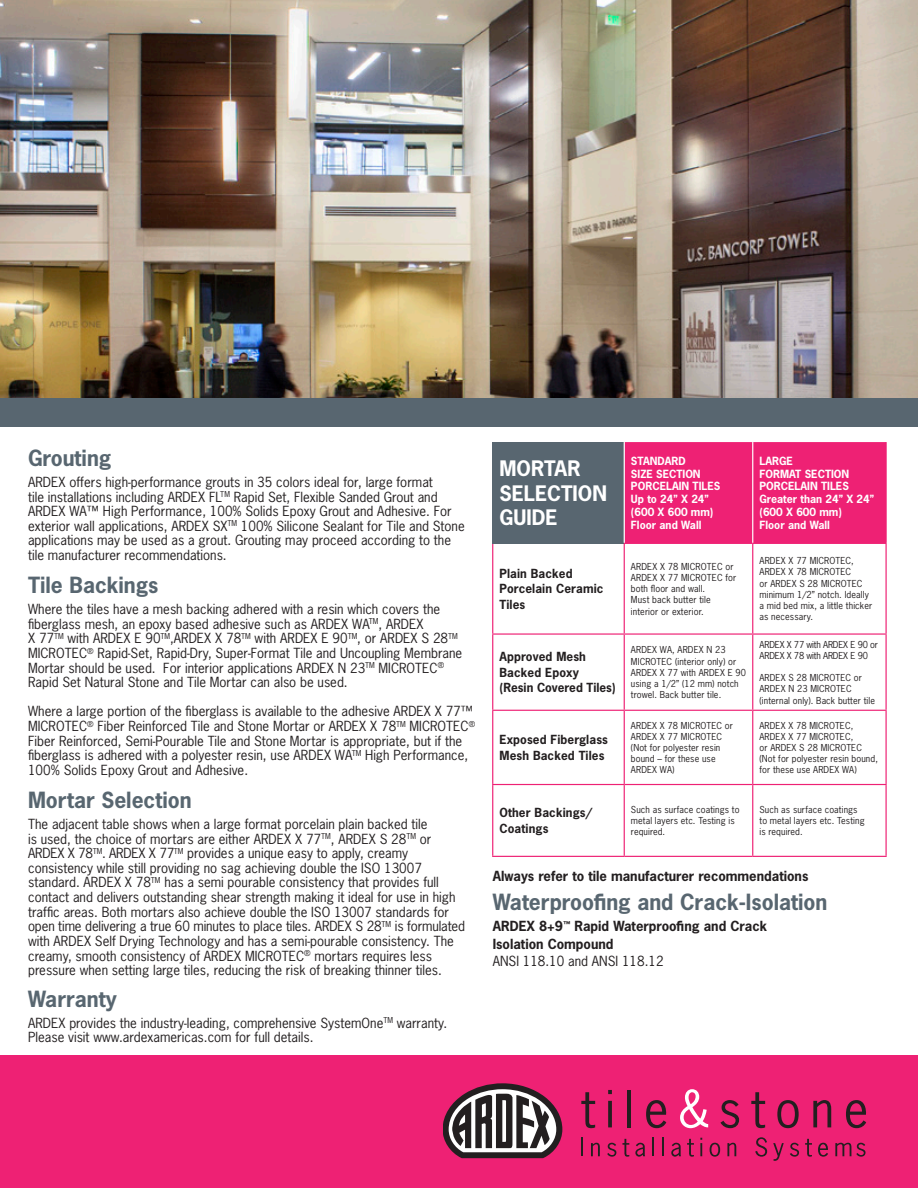
<style>
.page{position:relative;width:918px;height:1188px;background:#fff}
.page>*{position:absolute;margin:0;border:0;box-sizing:border-box;transform-origin:0 0}
.t1{font:700 21px "News Gothic Std";color:#586670}
.t2{font:700 20.1px/24.2px "News Gothic Std";color:#fff}
.t3{font:13.2px/14.7px "News Gothic Std";color:#231f20}
.t4{font:700 13.2px/18px "News Gothic Std";color:#231f20}
.t5{font:700 11.85px/15.3px "News Gothic Std";letter-spacing:.01em;color:#231f20}
.t6{font:700 10.65px/12.8px "News Gothic Std";color:#fff}
.t7{font:9px/11.1px "News Gothic Std";letter-spacing:.01em;color:#231f20}
.t8{font:9px/11.1px "News Gothic Std";letter-spacing:-.02em;color:#231f20}
</style>
<div class="page">
<div style="left:493px;top:442px;width:131px;height:101px;background:#586670"></div>
<div style="left:625px;top:442px;width:260px;height:101px;background:#ee2174"></div>
<hr style="left:624px;top:543px;width:129px;height:1px;background:#ee2174">
<hr style="left:624px;top:544px;width:1px;height:89px;background:#ee2174">
<hr style="left:753px;top:543px;width:134px;height:1px;background:#ee2174">
<hr style="left:752px;top:544px;width:1px;height:89px;background:#ee2174">
<hr style="left:885px;top:544px;width:2px;height:89px;background:#ee2174">
<hr style="left:492px;top:633px;width:132px;height:2px;background:#ee2174">
<hr style="left:624px;top:633px;width:129px;height:2px;background:#ee2174">
<hr style="left:624px;top:635px;width:1px;height:75px;background:#ee2174">
<hr style="left:753px;top:633px;width:134px;height:2px;background:#ee2174">
<hr style="left:752px;top:635px;width:1px;height:75px;background:#ee2174">
<hr style="left:885px;top:635px;width:2px;height:75px;background:#ee2174">
<hr style="left:492px;top:710px;width:132px;height:1px;background:#ee2174">
<hr style="left:624px;top:710px;width:129px;height:1px;background:#ee2174">
<hr style="left:624px;top:711px;width:1px;height:73px;background:#ee2174">
<hr style="left:753px;top:710px;width:134px;height:1px;background:#ee2174">
<hr style="left:752px;top:711px;width:1px;height:73px;background:#ee2174">
<hr style="left:885px;top:711px;width:2px;height:73px;background:#ee2174">
<hr style="left:492px;top:784px;width:132px;height:1px;background:#ee2174">
<hr style="left:624px;top:784px;width:129px;height:1px;background:#ee2174">
<hr style="left:624px;top:785px;width:1px;height:71px;background:#ee2174">
<hr style="left:753px;top:784px;width:134px;height:1px;background:#ee2174">
<hr style="left:752px;top:785px;width:1px;height:71px;background:#ee2174">
<hr style="left:885px;top:785px;width:2px;height:71px;background:#ee2174">
<hr style="left:492px;top:856px;width:132px;height:1px;background:#ee2174">
<hr style="left:624px;top:856px;width:129px;height:1px;background:#ee2174">
<hr style="left:753px;top:856px;width:134px;height:1px;background:#ee2174">
<hr style="left:492px;top:544px;width:1px;height:89px;background:#ee2174">
<hr style="left:492px;top:635px;width:1px;height:75px;background:#ee2174">
<hr style="left:492px;top:711px;width:1px;height:73px;background:#ee2174">
<hr style="left:492px;top:785px;width:1px;height:71px;background:#ee2174">
<hr style="left:885px;top:442px;width:2px;height:101px;background:#ee2174">
<hr style="left:492px;top:442px;width:1px;height:101px;background:#586670">
<hr style="left:492px;top:543px;width:132px;height:1px;background:#586670">
<hr style="left:752px;top:442px;width:1px;height:101px;background:#fff">
<div style="left:0;top:1055px;width:918px;height:133px;background:#ee2174"></div>
<svg style="left:581px;top:1092px;width:14px;height:36px"></svg>
<svg style="left:608px;top:1101px;width:4px;height:26px"></svg>
<svg style="left:608px;top:1090px;width:4px;height:4px"></svg>
<hr style="left:628px;top:1090px;width:3px;height:37px;background:#231f20">
<svg style="left:646px;top:1100px;width:21px;height:28px"></svg>
<svg style="left:680px;top:1089px;width:28px;height:39px"></svg>
<svg style="left:720px;top:1100px;width:19px;height:28px"></svg>
<svg style="left:751px;top:1092px;width:14px;height:36px"></svg>
<svg style="left:777px;top:1100px;width:22px;height:28px"></svg>
<svg style="left:813px;top:1100px;width:18px;height:27px"></svg>
<svg style="left:846px;top:1100px;width:20px;height:28px"></svg>
<svg style="left:444px;top:1083px;width:118px;height:75px"></svg>
<svg style="left:581px;top:1138px;width:2px;height:18px"></svg>
<svg style="left:591px;top:1143px;width:9px;height:13px"></svg>
<svg style="left:607px;top:1143px;width:9px;height:14px"></svg>
<svg style="left:622px;top:1139px;width:7px;height:18px"></svg>
<svg style="left:635px;top:1143px;width:10px;height:14px"></svg>
<svg style="left:652px;top:1138px;width:2px;height:18px"></svg>
<svg style="left:662px;top:1138px;width:2px;height:18px"></svg>
<svg style="left:671px;top:1143px;width:10px;height:14px"></svg>
<svg style="left:687px;top:1139px;width:7px;height:18px"></svg>
<svg style="left:700px;top:1138px;width:2px;height:18px"></svg>
<svg style="left:710px;top:1143px;width:10px;height:14px"></svg>
<svg style="left:727px;top:1143px;width:9px;height:13px"></svg>
<svg style="left:755px;top:1137px;width:12px;height:20px"></svg>
<svg style="left:773px;top:1143px;width:11px;height:18px"></svg>
<svg style="left:790px;top:1143px;width:9px;height:14px"></svg>
<svg style="left:805px;top:1139px;width:7px;height:18px"></svg>
<svg style="left:818px;top:1143px;width:10px;height:14px"></svg>
<svg style="left:835px;top:1143px;width:31px;height:14px"></svg>
<img style="left:0;top:0;width:918px;height:399px">
<div style="left:0;top:399px;width:918px;height:28px;background:#586670"></div>
<p class="t1" style="left:28px;top:444px;width:85px">Grouting</p>
<p class="t3" style="left:28px;top:474px;width:438px">ARDEX offers high-performance grouts in 35 colors ideal for, large format<br>tile installations including ARDEX FL<sup>TM</sup> Rapid Set, Flexible Sanded Grout and ARDEX WA™ High Performance, 100% Solids Epoxy Grout and Adhesive. For exterior wall applications, ARDEX SX<sup>TM</sup> 100% Silicone Sealant for Tile and Stone applications may be used as a grout. Grouting may proceed according to the tile manufacturer recommendations.</p>
<p class="t1" style="left:28px;top:571px;width:132px">Tile Backings</p>
<p class="t3" style="left:28px;top:602px;width:436px">Where the tiles have a mesh backing adhered with a resin which covers the fiberglass mesh, an epoxy based adhesive such as ARDEX WA<sup>TM</sup>, ARDEX<br>X 77<sup>TM</sup> with ARDEX E 90<sup>TM</sup>,ARDEX X 78<sup>TM</sup> with ARDEX E 90<sup>TM</sup>, or ARDEX S 28<sup>TM </sup>MICROTEC<sup>®</sup> Rapid-Set, Rapid-Dry, Super-Format Tile and Uncoupling Membrane Mortar should be used. For interior applications ARDEX N 23<sup>TM</sup> MICROTEC<sup>® </sup>Rapid Set Natural Stone and Tile Mortar can also be used.</p>
<p class="t3" style="left:28px;top:704px;width:449px">Where a large portion of the fiberglass is available to the adhesive ARDEX X 77™ MICROTEC<sup>®</sup> Fiber Reinforced Tile and Stone Mortar or ARDEX X 78<sup>TM</sup> MICROTEC<sup>® </sup>Fiber Reinforced, Semi-Pourable Tile and Stone Mortar is appropriate, but if the fiberglass is adhered with a polyester resin, use ARDEX WA<sup>TM</sup> High Performance, 100% Solids Epoxy Grout and Adhesive.</p>
<p class="t1" style="left:28px;top:786px;width:165px">Mortar Selection</p>
<p class="t3" style="left:28px;top:816px;width:438px">The adjacent table shows when a large format porcelain plain backed tile<br>is used, the choice of mortars are either ARDEX X 77<sup>TM</sup>, ARDEX S 28<sup>TM</sup> or ARDEX X 78<sup>TM</sup>. ARDEX X 77<sup>TM</sup> provides a unique easy to apply, creamy consistency while still providing no sag achieving double the ISO 13007 standard. ARDEX X 78<sup>TM</sup> has a semi pourable consistency that provides full contact and delivers outstanding shear strength making it ideal for use in high traffic areas. Both mortars also achieve double the ISO 13007 standards for open time delivering a true 60 minutes to place tiles. ARDEX S 28<sup>TM</sup> is formulated with ARDEX Self Drying Technology and has a semi-pourable consistency. The creamy, smooth consistency of ARDEX MICROTEC<sup>®</sup> mortars requires less pressure when setting large tiles, reducing the risk of breaking thinner tiles.</p>
<p class="t1" style="left:28px;top:985px;width:90px">Warranty</p>
<p class="t3" style="left:28px;top:1015px;width:421px">ARDEX provides the industry-leading, comprehensive SystemOne<sup>TM</sup> warranty.<br>Please visit www.ardexamericas.com for full details.</p>
<p class="t2" style="left:499px;top:456px;width:83px">MORTAR</p>
<p class="t2" style="left:499px;top:481px;width:109px">SELECTION<br>GUIDE</p>
<p class="t6" style="left:631px;top:454px;width:91px">STANDARD<br>SIZE SECTION<br>PORCELAIN TILES<br>Up to 24” X 24” (600 X 600 mm)<br>Floor and Wall</p>
<p class="t6" style="left:760px;top:454px;width:35px">LARGE</p>
<p class="t6" style="left:760px;top:467px;width:116px">FORMAT SECTION<br>PORCELAIN TILES<br>Greater than 24” X 24”</p>
<p class="t6" style="left:760px;top:505px;width:84px">(600 X 600 mm)<br>Floor and Wall</p>
<p class="t5" style="left:499px;top:566px;width:106px">Plain Backed<br>Porcelain Ceramic<br>Tiles</p>
<p class="t7" style="left:631px;top:561px;width:107px">ARDEX X 78 MICROTEC or<br>ARDEX X 77 MICROTEC for both floor and wall.<br>Must back butter tile interior or exterior.</p>
<p class="t7" style="left:760px;top:555px;width:114px">ARDEX X 77 MICROTEC,<br>ARDEX X 78 MICROTEC<br>or ARDEX S 28 MICROTEC minimum 1/2” notch. Ideally a mid bed mix, a little thicker as necessary.</p>
<p class="t5" style="left:499px;top:649px;width:118px">Approved Mesh<br>Backed Epoxy (Resin Covered Tiles)</p>
<p class="t7" style="left:631px;top:644px;width:117px">ARDEX WA, ARDEX N 23<br>MICROTEC (interior only) or<br>ARDEX X 77 with ARDEX E 90 using a 1/2” (12 mm) notch trowel. Back butter tile.</p>
<p class="t8" style="left:760px;top:639px;width:120px">ARDEX X 77 with ARDEX E 90 or<br>ARDEX X 78 with ARDEX E 90</p>
<p class="t7" style="left:760px;top:672px;width:104px">ARDEX S 28 MICROTEC or<br>ARDEX N 23 MICROTEC</p>
<p class="t7" style="left:760px;top:694px;width:117px">(internal only). Back butter tile</p>
<p class="t5" style="left:499px;top:732px;width:110px">Exposed Fiberglass</p>
<p class="t5" style="left:499px;top:747px;width:107px">Mesh Backed Tiles</p>
<p class="t7" style="left:631px;top:720px;width:104px">ARDEX X 78 MICROTEC or<br>ARDEX X 77 MICROTEC (Not for polyester resin bound – for these use<br>ARDEX WA)</p>
<p class="t7" style="left:760px;top:720px;width:120px">ARDEX X 78 MICROTEC,<br>ARDEX X 77 MICROTEC,<br>or ARDEX S 28 MICROTEC (Not for polyester resin bound, for these use ARDEX WA)</p>
<p class="t5" style="left:499px;top:805px;width:94px">Other Backings/<br>Coatings</p>
<p class="t7" style="left:631px;top:804px;width:110px">Such as surface coatings to metal layers etc. Testing is required.</p>
<p class="t7" style="left:760px;top:804px;width:107px">Such as surface coatings to metal layers etc. Testing is required.</p>
<p class="t4" style="left:493px;top:866px;width:317px">Always refer to tile manufacturer recommendations</p>
<p class="t1" style="left:493px;top:888px;width:336px">Waterproofing and Crack-Isolation</p>
<p class="t4" style="left:493px;top:917px;width:276px">ARDEX 8+9<sup>™</sup> Rapid Waterproofing and Crack<br>Isolation Compound</p>
<p class="t3" style="left:493px;top:953px;width:172px">ANSI 118.10 and ANSI 118.12</p>
</div>
